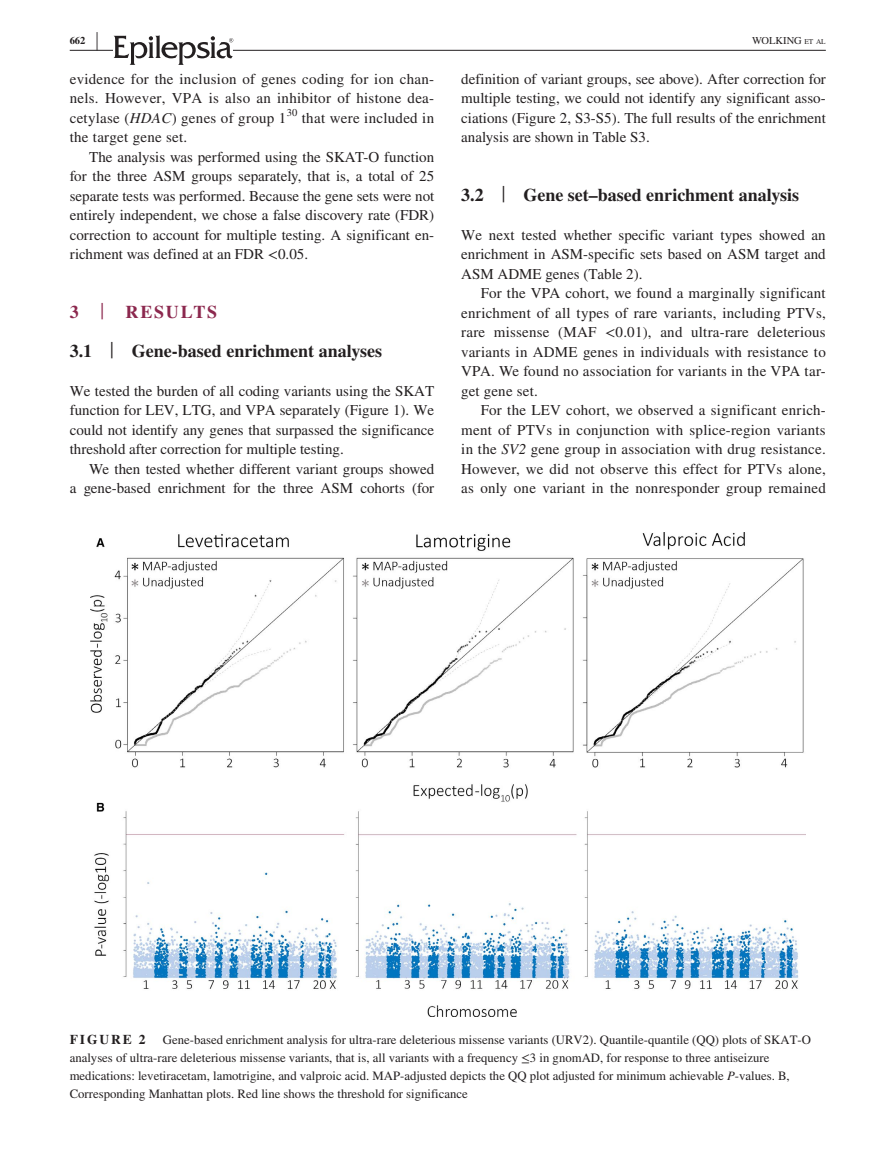
<style>
.page{position:relative;width:893px;height:1174px;background:#fff}
.page>*{position:absolute;margin:0;border:0;box-sizing:border-box;transform-origin:0 0}
.t1{font:700 25.95px "STIX";color:#231f20;scale:.36 1}
.t2{font:700 18px/39px "STIX";color:#231f20}
.t3{font:15px/19.5px "STIX";color:#231f20;text-align:justify}
.t4{font:15px "STIX";letter-spacing:.02em;color:#231f20}
.t5{font:700 13.5px "STIX";letter-spacing:.14em;color:#231f20}
.t6{font:12.75px/18px "STIX";color:#231f20}
.t7{font:10.5px "STIX";color:#231f20}
.t8{font:700 10.5px "STIX";color:#231f20}
.t9{font:10.5px "STIX";color:#231f20}
.s1{font-size:7.35px}
.s2{font-style:italic}
.s3{font-weight:400;font-size:23.7px}
.s4{color:#8c284e}
.s5{font-weight:400;font-size:23.7px;color:#8c284e}
</style>
<div class="page">
<hr style="left:70px;top:50px;width:756px;height:1px;background:#231f20">
<svg style="left:114px;top:35px;width:119px;height:30px"></svg>
<img style="left:90px;top:532px;width:715px;height:484px">
<p class="t8" style="left:70px;top:34px;width:17px">662</p>
<h1 class="t1" style="left:96px;top:26px;width:7px">|</h1>
<p class="t7" style="left:752px;top:33px;width:75px">WOLKING <span class="s1">et al</span></p>
<p class="t3" style="left:70px;top:70px;width:366px">evidence for the inclusion of genes coding for ion chan&shy;nels. However, VPA is also an inhibitor of histone dea&shy;cetylase (<span class="s2">HDAC</span>) genes of group 1</p>
<p class="t3" style="left:461px;top:70px;width:366px">definition of variant groups, see above). After correction for multiple testing, we could not identify any significant asso&shy;ciations (Figure 2, S3-S5). The full results of the enrichment analysis are shown in Table S3.</p>
<p class="t9" style="left:287px;top:105px;width:12px">30</p>
<p class="t4" style="left:302px;top:107px;width:134px">that were included in</p>
<p class="t4" style="left:70px;top:127px;width:119px">the target gene set.</p>
<p class="t3" style="left:89px;top:148px;width:347px">The analysis was performed using the SKAT-O function</p>
<p class="t3" style="left:70px;top:167px;width:366px">for the three ASM groups separately, that is, a total of 25</p>
<p class="t3" style="left:70px;top:187px;width:366px">separate tests was performed. Because the gene sets were not</p>
<p class="t3" style="left:70px;top:206px;width:366px">entirely independent, we chose a false discovery rate (FDR)</p>
<p class="t3" style="left:70px;top:226px;width:366px">correction to account for multiple testing. A significant en-</p>
<p class="t3" style="left:70px;top:245px;width:240px">richment was defined at an FDR &lt;0.05.</p>
<p class="t2" style="left:461px;top:175px;width:339px">3.2 <span class="s3">|</span> Gene set–based enrichment analysis</p>
<p class="t3" style="left:461px;top:226px;width:366px">We next tested whether specific variant types showed an enrichment in ASM-specific sets based on ASM target and ASM ADME genes (Table 2).</p>
<p class="t3" style="left:461px;top:284px;width:366px;text-indent:20px">For the VPA cohort, we found a marginally significant enrichment of all types of rare variants, including PTVs, rare missense (MAF &lt;0.01), and ultra-rare deleterious variants in ADME genes in individuals with resistance to VPA. We found no association for variants in the VPA tar&shy;get gene set.</p>
<p class="t3" style="left:461px;top:401px;width:366px;text-indent:20px">For the LEV cohort, we observed a significant enrich&shy;ment of PTVs in conjunction with splice-region variants in the <span class="s2">SV2</span> gene group in association with drug resistance.<br>However, we did not observe this effect for PTVs alone, as only one variant in the nonresponder group remained</p>
<p class="t2" style="left:70px;top:292px;width:314px"><span class="s4">3</span> <span class="s5">|</span> <span class="s4">RESULTS<br></span>3.1 <span class="s3">|</span> Gene-based enrichment analyses</p>
<p class="t3" style="left:70px;top:382px;width:366px">We tested the burden of all coding variants using the SKAT function for LEV, LTG, and VPA separately (Figure 1). We could not identify any genes that surpassed the significance threshold after correction for multiple testing.</p>
<p class="t3" style="left:70px;top:460px;width:366px;text-align:right">We then tested whether different variant groups showed<br>a gene-based enrichment for the three ASM cohorts (for</p>
<p class="t5" style="left:70px;top:1031px;width:77px">FIGURE 2</p>
<p class="t6" style="left:70px;top:1031px;width:743px;text-indent:93px">Gene-based enrichment analysis for ultra-rare deleterious missense variants (URV2). Quantile-quantile (QQ) plots of SKAT-O analyses of ultra-rare deleterious missense variants, that is, all variants with a frequency ≤3 in gnomAD, for response to three antiseizure medications: levetiracetam, lamotrigine, and valproic acid. MAP-adjusted depicts the QQ plot adjusted for minimum achievable <span class="s2">P</span>-values. B, Corresponding Manhattan plots. Red line shows the threshold for significance</p>
</div>
